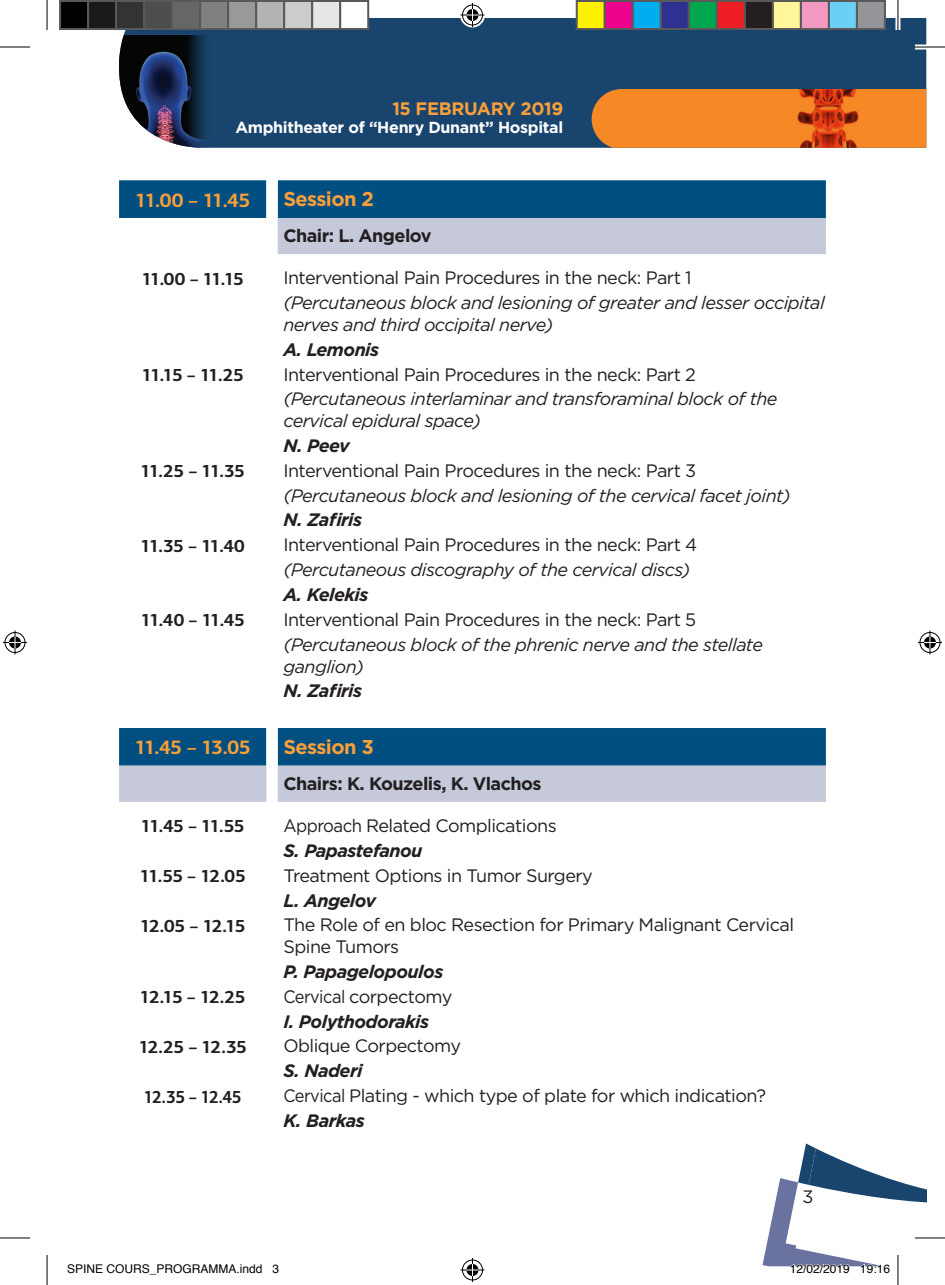
<style>
.page{position:relative;width:945px;height:1285px;background:#fff}
.page>*{position:absolute;margin:0;border:0;box-sizing:border-box;transform-origin:0 0}
.t1{font:700 20px "PF Centro Sans Pro";letter-spacing:-.065em;color:#f99f3a}
.t2{font:700 20px "Gotham Greek";letter-spacing:-.03em;color:#f99f3a}
.t3{font:18px/22px "Gotham Greek";letter-spacing:-.03em;color:#231f20}
.t4{font:italic 18px/22px "Gotham Greek";letter-spacing:-.03em;color:#231f20}
.t5{font:italic 700 18px "Gotham Greek";letter-spacing:-.03em;color:#231f20}
.t6{font:700 18px "PF Centro Sans Pro";letter-spacing:-.085em;color:#231f20}
.t7{font:18px "Gotham Greek";letter-spacing:-.03em;color:#231f20;scale:.91 1}
.t8{font:700 18px "Gotham Greek";letter-spacing:-.03em;color:#231f20}
.t9{font:18px "Gotham Greek";letter-spacing:-.03em;color:#231f20;scale:.93 1}
.t10{font:700 18px "Gotham Greek";letter-spacing:-.02em;color:#f99f3a}
.t11{font:700 18px "PF Centro Sans Pro";letter-spacing:-.085em;color:#231f20;scale:.91 1}
.t12{font:700 16px "Gotham Greek";letter-spacing:-.02em;color:#fff}
.t13{font:12px "Helvetica";color:#000}
</style>
<div class="page">
<div style="left:123px;top:19px;width:803px;height:129px;background:#19446e"></div>
<img style="left:119px;top:35px;width:94px;height:113px">
<div style="left:591px;top:89px;width:335px;height:59px;background:#f68926"></div>
<img style="left:790px;top:89px;width:70px;height:59px">
<div style="left:119px;top:180px;width:706px;height:38px;background:#014e80"></div>
<svg style="left:266px;top:180px;width:12px;height:38px"></svg>
<svg style="left:119px;top:218px;width:706px;height:584px"></svg>
<svg style="left:0;top:46px;width:30px;height:1px"></svg>
<svg style="left:914px;top:45px;width:30px;height:5px"></svg>
<svg style="left:0;top:1238px;width:30px;height:1px"></svg>
<svg style="left:926px;top:1238px;width:18px;height:1px"></svg>
<svg style="left:46px;top:0;width:1px;height:30px"></svg>
<svg style="left:46px;top:1255px;width:1px;height:30px"></svg>
<svg style="left:895px;top:0;width:5px;height:30px"></svg>
<hr style="left:0;top:47px;width:30px;height:1px;background:#000">
<hr style="left:914px;top:47px;width:30px;height:1px;background:#000">
<hr style="left:0;top:1237px;width:30px;height:1px;background:#000">
<hr style="left:914px;top:1237px;width:30px;height:1px;background:#000">
<hr style="left:47px;top:0;width:1px;height:30px;background:#000">
<hr style="left:47px;top:1255px;width:1px;height:30px;background:#000">
<hr style="left:897px;top:0;width:1px;height:30px;background:#000">
<hr style="left:897px;top:1255px;width:1px;height:30px;background:#000">
<div style="left:460px;top:2px;width:25px;height:25px;border:5px solid #fff;border-radius:50%"></div>
<svg style="left:460px;top:3px;width:24px;height:24px"></svg>
<div style="left:460px;top:1257px;width:25px;height:25px;border:5px solid #fff;border-radius:50%"></div>
<svg style="left:460px;top:1258px;width:24px;height:24px"></svg>
<div style="left:2px;top:630px;width:26px;height:25px;border:5px solid #fff;border-radius:50%"></div>
<div style="left:12px;top:630px;width:6px;height:24px;background:#fff"></div>
<div style="left:6px;top:634px;width:18px;height:17px;border:5px solid #fff;border-radius:50%"></div>
<div style="left:4px;top:632px;width:22px;height:21px;border:1px solid #000;border-radius:50%"></div>
<hr style="left:14px;top:630px;width:2px;height:24px;background:#000">
<svg style="left:3px;top:636px;width:24px;height:12px"></svg>
<div style="left:917px;top:630px;width:25px;height:25px;border:5px solid #fff;border-radius:50%"></div>
<svg style="left:917px;top:630px;width:24px;height:24px"></svg>
<div style="left:60px;top:1px;width:28px;height:28px;background:#000"></div>
<div style="left:59px;top:0;width:30px;height:30px;border:2px solid #595959"></div>
<div style="left:88px;top:1px;width:28px;height:28px;background:#1a1a1a"></div>
<div style="left:87px;top:0;width:30px;height:30px;border:2px solid #595959"></div>
<div style="left:116px;top:1px;width:28px;height:28px;background:#333"></div>
<div style="left:115px;top:0;width:30px;height:30px;border:2px solid #595959"></div>
<div style="left:144px;top:1px;width:28px;height:28px;background:#4d4d4d"></div>
<div style="left:143px;top:0;width:30px;height:30px;border:2px solid #595959"></div>
<div style="left:172px;top:1px;width:28px;height:28px;background:#666"></div>
<div style="left:171px;top:0;width:30px;height:30px;border:2px solid #595959"></div>
<div style="left:200px;top:1px;width:28px;height:28px;background:#808080"></div>
<div style="left:199px;top:0;width:30px;height:30px;border:2px solid #595959"></div>
<div style="left:228px;top:1px;width:28px;height:28px;background:#999"></div>
<div style="left:227px;top:0;width:30px;height:30px;border:2px solid #595959"></div>
<div style="left:256px;top:1px;width:28px;height:28px;background:#b3b3b3"></div>
<div style="left:255px;top:0;width:30px;height:30px;border:2px solid #595959"></div>
<div style="left:284px;top:1px;width:28px;height:28px;background:#ccc"></div>
<div style="left:283px;top:0;width:30px;height:30px;border:2px solid #595959"></div>
<div style="left:312px;top:1px;width:28px;height:28px;background:#e6e6e6"></div>
<div style="left:311px;top:0;width:30px;height:30px;border:2px solid #595959"></div>
<div style="left:340px;top:1px;width:28px;height:28px;background:#fff"></div>
<div style="left:339px;top:0;width:30px;height:30px;border:2px solid #595959"></div>
<div style="left:576px;top:1px;width:28px;height:28px;background:#fff101"></div>
<div style="left:575px;top:0;width:30px;height:30px;border:2px solid #595959"></div>
<div style="left:604px;top:1px;width:28px;height:28px;background:#ed028c"></div>
<div style="left:603px;top:0;width:30px;height:30px;border:2px solid #595959"></div>
<div style="left:632px;top:1px;width:28px;height:28px;background:#00aeef"></div>
<div style="left:631px;top:0;width:30px;height:30px;border:2px solid #595959"></div>
<div style="left:660px;top:1px;width:28px;height:28px;background:#2e3092"></div>
<div style="left:659px;top:0;width:30px;height:30px;border:2px solid #595959"></div>
<div style="left:688px;top:1px;width:28px;height:28px;background:#00a54f"></div>
<div style="left:687px;top:0;width:30px;height:30px;border:2px solid #595959"></div>
<div style="left:716px;top:1px;width:28px;height:28px;background:#ee1d23"></div>
<div style="left:715px;top:0;width:30px;height:30px;border:2px solid #595959"></div>
<div style="left:744px;top:1px;width:28px;height:28px;background:#231f20"></div>
<div style="left:743px;top:0;width:30px;height:30px;border:2px solid #595959"></div>
<div style="left:772px;top:1px;width:28px;height:28px;background:#fff79a"></div>
<div style="left:771px;top:0;width:30px;height:30px;border:2px solid #595959"></div>
<div style="left:800px;top:1px;width:28px;height:28px;background:#f499c2"></div>
<div style="left:799px;top:0;width:30px;height:30px;border:2px solid #595959"></div>
<div style="left:828px;top:1px;width:28px;height:28px;background:#6bcff6"></div>
<div style="left:827px;top:0;width:30px;height:30px;border:2px solid #595959"></div>
<div style="left:856px;top:1px;width:28px;height:28px;background:#939598"></div>
<div style="left:855px;top:0;width:30px;height:30px;border:2px solid #595959"></div>
<svg style="left:762px;top:1143px;width:164px;height:131px"></svg>
<p class="t10" style="left:392px;top:98px;width:172px">15 FEBRUARY 2019</p>
<p class="t12" style="left:235px;top:118px;width:329px">Amphitheater of “Henry Dunant” Hospital</p>
<p class="t1" style="left:135px;top:187px;width:116px">11.00 – 11.45</p>
<p class="t2" style="left:283px;top:188px;width:92px">Session 2</p>
<p class="t8" style="left:283px;top:226px;width:150px">Chair: L. Angelov</p>
<p class="t6" style="left:142px;top:267px;width:104px">11.00 – 11.15</p>
<p class="t3" style="left:283px;top:267px;width:410px">Interventional Pain Procedures in the neck: Part 1</p>
<p class="t4" style="left:283px;top:292px;width:543px">(Percutaneous block and lesioning of greater and lesser occipital nerves and third occipital nerve)</p>
<p class="t5" style="left:283px;top:339px;width:97px">A. Lemonis</p>
<p class="t6" style="left:142px;top:363px;width:103px">11.15 – 11.25</p>
<p class="t3" style="left:283px;top:363px;width:414px">Interventional Pain Procedures in the neck: Part 2</p>
<p class="t4" style="left:283px;top:388px;width:495px">(Percutaneous interlaminar and transforaminal block of the cervical epidural space)</p>
<p class="t5" style="left:283px;top:435px;width:68px">N. Peev</p>
<p class="t6" style="left:140px;top:459px;width:106px">11.25 – 11.35</p>
<p class="t3" style="left:283px;top:459px;width:414px">Interventional Pain Procedures in the neck: Part 3</p>
<p class="t4" style="left:283px;top:484px;width:508px">(Percutaneous block and lesioning of the cervical facet joint)</p>
<p class="t5" style="left:283px;top:509px;width:80px">N. Zafiris</p>
<p class="t6" style="left:140px;top:534px;width:106px">11.35 – 11.40</p>
<p class="t3" style="left:283px;top:533px;width:415px">Interventional Pain Procedures in the neck: Part 4</p>
<p class="t4" style="left:283px;top:559px;width:408px">(Percutaneous discography of the cervical discs)</p>
<p class="t5" style="left:283px;top:584px;width:86px">A. Kelekis</p>
<p class="t6" style="left:141px;top:608px;width:105px">11.40 – 11.45</p>
<p class="t3" style="left:283px;top:608px;width:414px">Interventional Pain Procedures in the neck: Part 5</p>
<p class="t4" style="left:283px;top:633px;width:481px">(Percutaneous block of the phrenic nerve and the stellate ganglion)</p>
<p class="t5" style="left:283px;top:680px;width:80px">N. Zafiris</p>
<p class="t1" style="left:135px;top:735px;width:117px">11.45 – 13.05</p>
<p class="t2" style="left:283px;top:735px;width:92px">Session 3</p>
<p class="t8" style="left:283px;top:773px;width:260px">Chairs: K. Kouzelis, K. Vlachos</p>
<p class="t6" style="left:141px;top:815px;width:105px">11.45 – 11.55</p>
<p class="t9" style="left:283px;top:815px;width:295px">Approach Related Complications</p>
<p class="t5" style="left:283px;top:840px;width:141px">S. Papastefanou</p>
<p class="t6" style="left:140px;top:864px;width:107px">11.55 – 12.05</p>
<p class="t3" style="left:283px;top:864px;width:311px">Treatment Options in Tumor Surgery</p>
<p class="t5" style="left:283px;top:890px;width:94px">L. Angelov</p>
<p class="t6" style="left:140px;top:914px;width:107px">12.05 – 12.15</p>
<p class="t3" style="left:283px;top:913px;width:512px">The Role of en bloc Resection for Primary Malignant Cervical<br>Spine Tumors</p>
<p class="t5" style="left:283px;top:961px;width:161px">P. Papagelopoulos</p>
<p class="t6" style="left:140px;top:985px;width:107px">12.15 – 12.25</p>
<p class="t7" style="left:283px;top:986px;width:187px">Cervical corpectomy</p>
<p class="t5" style="left:283px;top:1011px;width:147px">I. Polythodorakis</p>
<p class="t6" style="left:139px;top:1035px;width:109px">12.25 – 12.35</p>
<p class="t3" style="left:283px;top:1034px;width:179px">Oblique Corpectomy</p>
<p class="t5" style="left:283px;top:1060px;width:81px">S. Naderi</p>
<p class="t11" style="left:144px;top:1085px;width:109px">12.35 – 12.45</p>
<p class="t7" style="left:283px;top:1085px;width:532px">Cervical Plating - which type of plate for which indication?</p>
<p class="t5" style="left:283px;top:1110px;width:83px">K. Barkas</p>
<p class="t3" style="left:802px;top:1185px;width:13px">3</p>
<p class="t13" style="left:67px;top:1259px;width:214px">SPINE COURS_PROGRAMMA.indd 3</p>
<p class="t13" style="left:789px;top:1259px;width:102px">12/02/2019 19:16</p>
</div>
